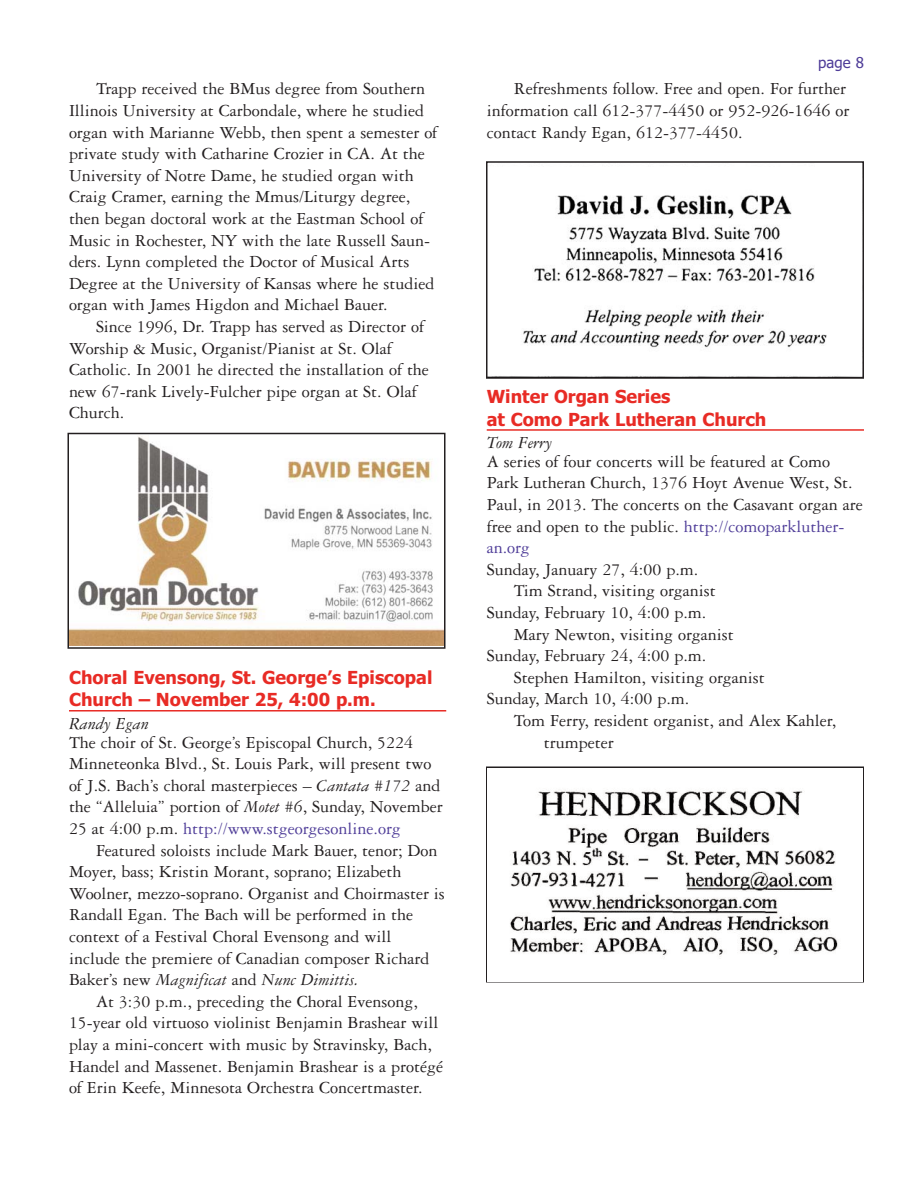
<style>
.page{position:relative;width:918px;height:1188px;background:#fff}
.page>*{position:absolute;margin:0;border:0;box-sizing:border-box;transform-origin:0 0}
.t1{font:18px/21.6px "Garamond Three";color:#231f20}
.t2{font:700 18px/22.5px "Tahoma";color:#e82b25}
.t3{font:italic 18px "Garamond Three";color:#231f20}
.t4{font:15px "Tahoma";color:#4e3c98}
.s1{font-style:italic}
.s2{color:#4e3c98}
</style>
<div class="page">
<hr style="left:69px;top:710px;width:377px;height:2px;background:#e82b25">
<hr style="left:487px;top:429px;width:377px;height:2px;background:#e82b25">
<div style="left:68px;top:433px;width:378px;height:216px;border:2px solid #231f20"></div>
<img style="left:69px;top:436px;width:375px;height:210px">
<img style="left:523px;top:195px;width:304px;height:153px">
<div style="left:486px;top:161px;width:378px;height:218px;border:2px solid #231f20"></div>
<div style="left:486px;top:766px;width:378px;height:217px;border:2px solid #231f20"></div>
<img style="left:488px;top:768px;width:374px;height:213px">
<p class="t1" style="left:69px;top:80px;width:370px;text-indent:27px">Trapp received the BMus degree from Southern Illinois University at Carbondale, where he studied organ with Marianne Webb, then spent a semester of private study with Catharine Crozier in CA. At the University of Notre Dame, he studied organ with Craig Cramer, earning the Mmus/Liturgy degree, then began doctoral work at the Eastman School of Music in Rochester, NY with the late Russell Saun&shy;ders. Lynn completed the Doctor of Musical Arts Degree at the University of Kansas where he studied organ with James Higdon and Michael Bauer.</p>
<p class="t1" style="left:69px;top:317px;width:361px;text-indent:27px">Since 1996, Dr. Trapp has served as Director of Worship &amp; Music, Organist/Pianist at St. Olaf Catholic. In 2001 he directed the installation of the new 67-rank Lively-Fulcher pipe organ at St. Olaf Church.</p>
<p class="t2" style="left:69px;top:668px;width:365px">Choral Evensong, St. George’s Episcopal<br>Church – November 25, 4:00 p.m.</p>
<p class="t3" style="left:69px;top:717px;width:81px">Randy Egan</p>
<p class="t1" style="left:69px;top:733px;width:375px">The choir of St. George’s Episcopal Church, 5224<br>Minneteonka Blvd., St. Louis Park, will present two of J.S. Bach’s choral masterpieces – <span class="s1">Cantata #172</span> and the “Alleluia” portion of <span class="s1">Motet #6</span>, Sunday, November 25 at 4:00 p.m. <span class="s2">http://www.stgeorgesonline.org</span></p>
<p class="t1" style="left:69px;top:841px;width:377px;text-indent:27px">Featured soloists include Mark Bauer, tenor; Don Moyer, bass; Kristin Morant, soprano; Elizabeth Woolner, mezzo-soprano. Organist and Choirmaster is Randall Egan. The Bach will be performed in the context of a Festival Choral Evensong and will include the premiere of Canadian composer Richard Baker’s new <span class="s1">Magnificat</span> and <span class="s1">Nunc Dimittis.</span></p>
<p class="t1" style="left:69px;top:992px;width:376px;text-indent:27px">At 3:30 p.m., preceding the Choral Evensong, 15-year old virtuoso violinist Benjamin Brashear will play a mini-concert with music by Stravinsky, Bach, Handel and Massenet. Benjamin Brashear is a protégé of Erin Keefe, Minnesota Orchestra Concertmaster.</p>
<p class="t4" style="left:818px;top:55px;width:47px">page 8</p>
<p class="t1" style="left:487px;top:80px;width:364px;text-indent:27px">Refreshments follow. Free and open. For further information call 612-377-4450 or 952-926-1646 or contact Randy Egan, 612-377-4450.</p>
<p class="t2" style="left:487px;top:387px;width:281px">Winter Organ Series<br>at Como Park Lutheran Church</p>
<p class="t3" style="left:487px;top:436px;width:67px">Tom Ferry</p>
<p class="t1" style="left:487px;top:452px;width:378px">A series of four concerts will be featured at Como Park Lutheran Church, 1376 Hoyt Avenue West, St.<br>Paul, in 2013. The concerts on the Casavant organ are free and open to the public. <span class="s2">http://comoparkluther&shy;an.org</span></p>
<p class="t1" style="left:487px;top:560px;width:213px">Sunday, January 27, 4:00 p.m.</p>
<p class="t1" style="left:514px;top:582px;width:203px">Tim Strand, visiting organist</p>
<p class="t1" style="left:487px;top:603px;width:221px">Sunday, February 10, 4:00 p.m.</p>
<p class="t1" style="left:514px;top:625px;width:221px">Mary Newton, visiting organist</p>
<p class="t1" style="left:487px;top:646px;width:221px">Sunday, February 24, 4:00 p.m.</p>
<p class="t1" style="left:514px;top:668px;width:252px">Stephen Hamilton, visiting organist</p>
<p class="t1" style="left:487px;top:690px;width:204px">Sunday, March 10, 4:00 p.m.</p>
<p class="t1" style="left:514px;top:711px;width:324px">Tom Ferry, resident organist, and Alex Kahler,</p>
<p class="t1" style="left:544px;top:733px;width:71px">trumpeter</p>
</div>
